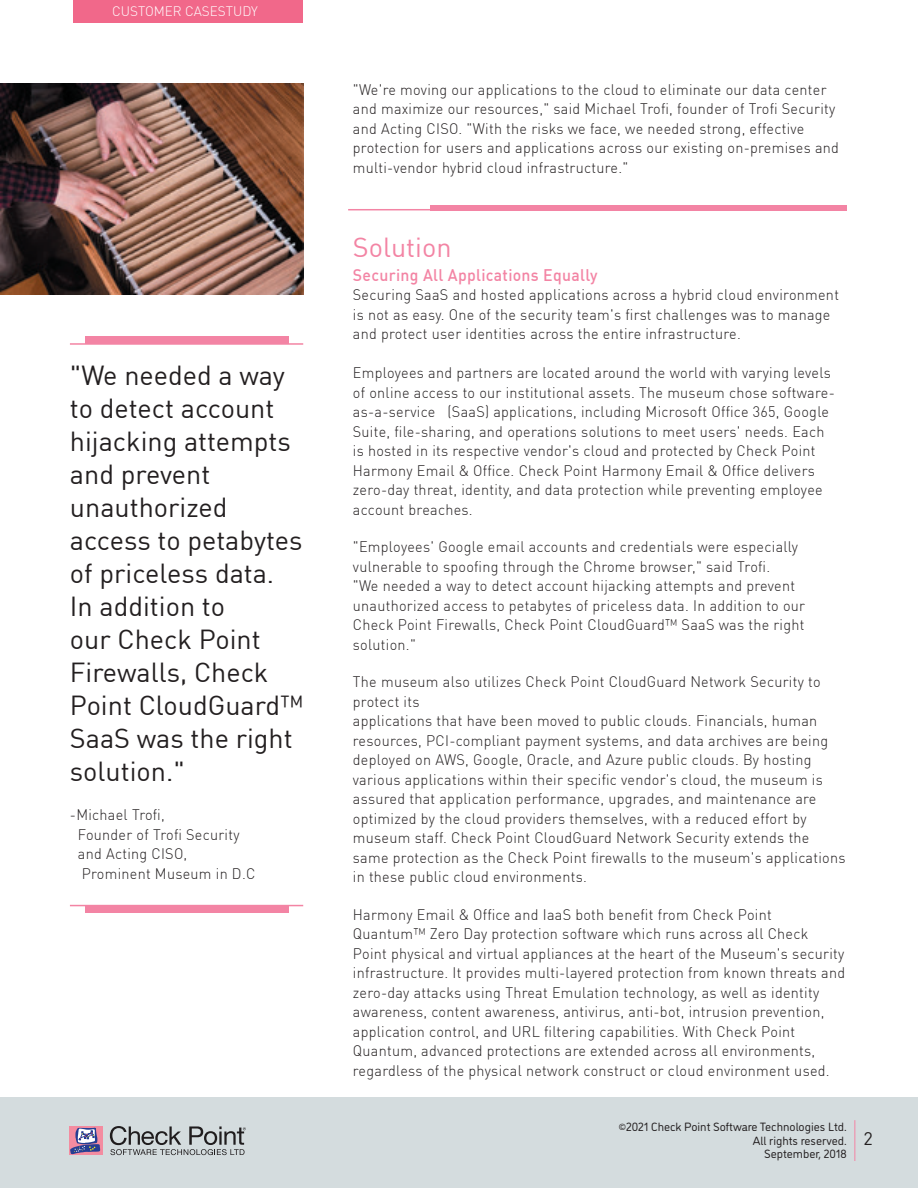
<style>
.page{position:relative;width:918px;height:1188px;background:#fff}
.page>*{position:absolute;margin:0;border:0;box-sizing:border-box;transform-origin:0 0}
.t1{font:27px/33px "DIN Pro";color:#231f20}
.t2{font:27px "DIN Pro";color:#f384a4}
.t3{font:18px "DIN Pro";color:#231f20}
.t4{font:500 16.5px "DIN Pro";letter-spacing:.02em;color:#f384a4;scale:.96 1}
.t5{font:300 15px/19.5px "DIN Pro";letter-spacing:.02em;color:#231f20;scale:.96 1}
.t6{font:300 13.5px "DIN Pro";color:#fff}
.t7{font:12px/13.5px "DI Nosaur";color:#231f20;text-align:right}
.t8{font:9px "DI Nosaur";color:#231f20}
</style>
<div class="page">
<div style="left:0;top:1097px;width:918px;height:91px;background:#d4dcde"></div>
<svg style="left:69px;top:1126px;width:33px;height:29px"></svg>
<svg style="left:70px;top:1128px;width:30px;height:26px"></svg>
<svg style="left:110px;top:1126px;width:136px;height:29px"></svg>
<hr style="left:854px;top:1120px;width:1px;height:41px;background:#f384a4">
<div style="left:73px;top:0;width:230px;height:23px;background:#f1688a"></div>
<div style="left:431px;top:205px;width:416px;height:5px;background:#f384a4"></div>
<hr style="left:348px;top:209px;width:499px;height:1px;background:#f384a4">
<div style="left:85px;top:336px;width:203px;height:7px;background:#f384a4"></div>
<div style="left:85px;top:906px;width:203px;height:7px;background:#f384a4"></div>
<hr style="left:70px;top:343px;width:233px;height:2px;background:#f384a4">
<hr style="left:70px;top:905px;width:233px;height:1px;background:#f384a4">
<img style="left:0;top:83px;width:304px;height:211px">
<p class="t6" style="left:112px;top:1px;width:147px">CUSTOMER CASESTUDY</p>
<h1 class="t1" style="left:70px;top:357px;width:235px">"We needed a way to detect account hijacking attempts and prevent unauthorized access to petabytes of priceless data.<br>In addition to<br>our Check Point<br>Firewalls, Check<br>Point CloudGuardTM<br>SaaS was the right solution ".</h1>
<p class="t5" style="left:78px;top:804px;width:186px;text-indent:-8px">-Michael Trofi,<br>Founder of Trofi Security and Acting CISO,<br>Prominent Museum in D C.</p>
<p class="t5" style="left:353px;top:78px;width:508px">"We're moving our applications to the cloud to eliminate our data center and maximize our resources," said Michael Trofi, founder of Trofi Security and Acting CISO ". With the risks we face, we needed strong, effective protection for users and applications across our existing on-premises and multi-vendor hybrid cloud infrastructure ".</p>
<h1 class="t2" style="left:353px;top:226px;width:100px">Solution</h1>
<p class="t4" style="left:353px;top:262px;width:257px">Securing All Applications Equally</p>
<p class="t5" style="left:353px;top:284px;width:508px">Securing SaaS and hosted applications across a hybrid cloud environment is not as easy. One of the security team s' first challenges was to manage and protect user identities across the entire infrastructure.</p>
<p class="t5" style="left:353px;top:362px;width:500px">Employees and partners are located around the world with varying levels</p>
<p class="t5" style="left:448px;top:401px;width:399px">(SaaS) applications, including Microsoft Office 365, Google</p>
<p class="t5" style="left:353px;top:381px;width:503px">of online access to our institutional assets. The museum chose software-</p>
<p class="t5" style="left:353px;top:420px;width:493px">Suite, file-sharing, and operations solutions to meet users' needs. Each is hosted in its respective vendor s' cloud and protected by Check Point Harmony Email &amp; Office. Check Point Harmony Email &amp; Office delivers zero-day threat, identity, and data protection while preventing employee account breaches.</p>
<p class="t5" style="left:353px;top:536px;width:473px">"Employees' Google email accounts and credentials were especially vulnerable to spoofing through the Chrome browser," said Trofi.<br>"We needed a way to detect account hijacking attempts and prevent unauthorized access to petabytes of priceless data In. addition to our Check Point Firewalls, Check Point CloudGuard™ SaaS was the right solution ".</p>
<p class="t5" style="left:353px;top:671px;width:515px">The museum also utilizes Check Point CloudGuard Network Security to protect its<br>applications that have been moved to public clouds. Financials, human resources, PCI-compliant payment systems, and data archives are being deployed on AWS, Google, Oracle, and Azure public clouds. By hosting various applications within their specific vendor s' cloud, the museum is assured that application performance, upgrades, and maintenance are optimized by the cloud providers themselves, with a reduced effort by museum staff. Check Point CloudGuard Network Security extends the same protection as the Check Point firewalls to the museum s' applications in these public cloud environments.</p>
<p class="t5" style="left:353px;top:903px;width:514px">Harmony Email &amp; Office and IaaS both benefit from Check Point Quantum™ Zero Day protection software which runs across all Check Point physical and virtual appliances at the heart of the Museum s' security infrastructure It. provides multi-layered protection from known threats and zero-day attacks using Threat Emulation technology, as well as identity awareness, content awareness, antivirus, anti-bot, intrusion prevention, application control, and URL filtering capabilities. With Check Point Quantum, advanced protections are extended across all environments, regardless of the physical network construct or cloud environment used.</p>
<p class="t5" style="left:353px;top:401px;width:87px">as -a- service</p>
<p class="t7" style="left:626px;top:1120px;width:222px">2021 Check Point Software Technologies Ltd.</p>
<p class="t8" style="left:619px;top:1120px;width:9px">©</p>
<p class="t7" style="left:753px;top:1133px;width:95px">All rights reserved.<br>September, 2018</p>
<p class="t3" style="left:864px;top:1125px;width:11px">2</p>
</div>
